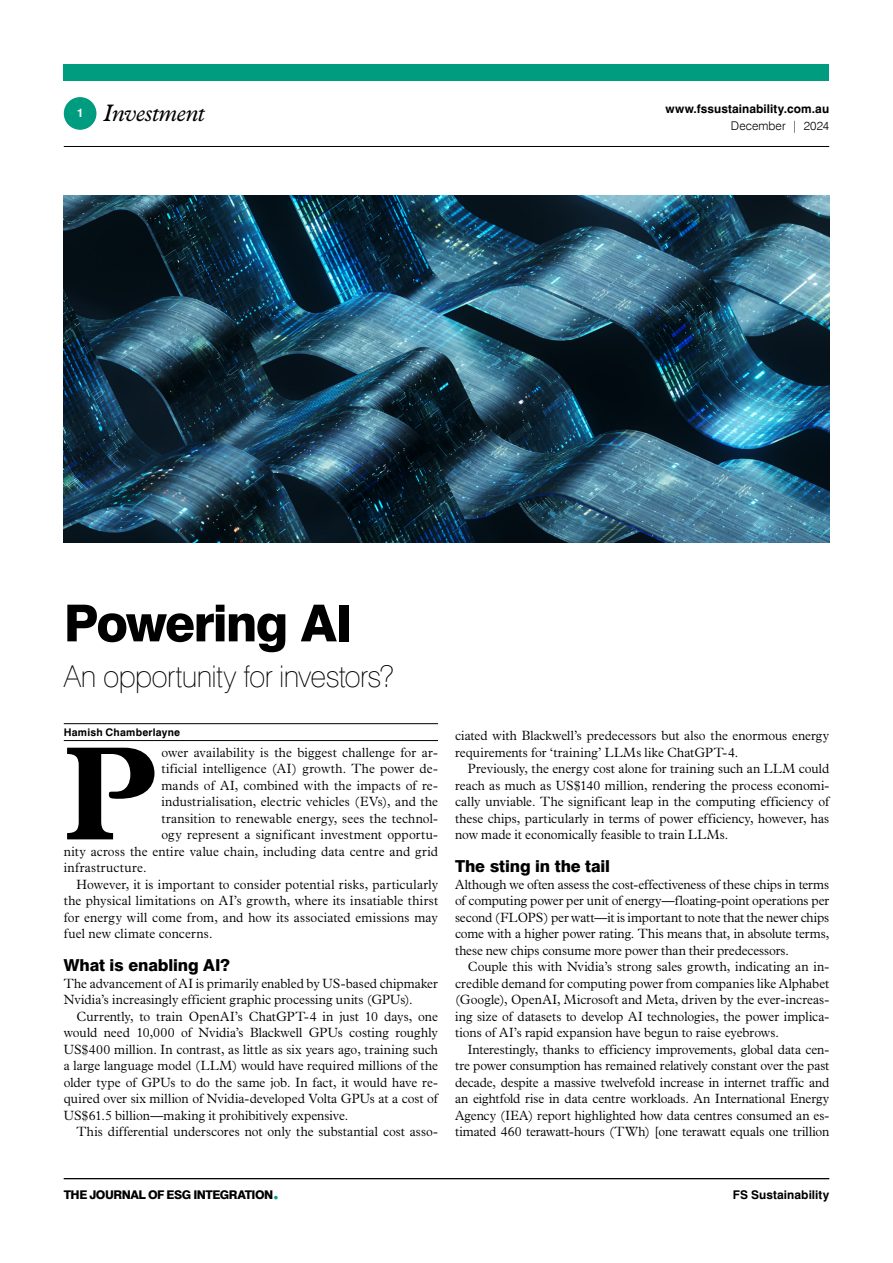
<style>
.page{position:relative;width:893px;height:1263px;background:#fff}
.page>*{position:absolute;margin:0;border:0;box-sizing:border-box;transform-origin:0 0}
._03_Journal__serif__First_Paragraph{font:700 134.4px "Plantin MT Pro";color:#000;scale:.95 1}
._01_Journal_heading_L1{font:800 51px "Swiss 721 BT";letter-spacing:-.04em;color:#000}
._01_Strapline{font:100 30px "Swiss 721 BT";letter-spacing:-.025em;color:#000}
.t1{font:italic 24px "Plantin MT Pro";letter-spacing:-.025em;color:#000}
._01_Sub__sans__11pt{font:800 16.5px "Swiss 721 BT";letter-spacing:-.005em;color:#000}
._03_Body__serif{font:300 13.5px/16.5px "Plantin MT Pro";color:#000;text-align:justify;scale:.95 1}
._03_Journal__serif__First_Paragraph-2{font:300 13.5px "Plantin MT Pro";letter-spacing:.01em;color:#000;scale:.95 1}
._03_Journal__serif__First_Paragraph-3{font:300 13.5px "Plantin MT Pro";letter-spacing:.03em;color:#000;scale:.95 1}
.t2{font:700 12px "Swiss 721 BT";letter-spacing:.005em;color:#000}
.t3{font:800 12px "Swiss 721 BT";letter-spacing:-.04em;color:#000}
.t4{font:300 12px "Swiss 721 BT";letter-spacing:.01em;color:#000}
.t5{font:700 12px "Swiss 721 BT";color:#fff}
._04_Byline{font:700 10.5px "Swiss 721 BT";letter-spacing:.02em;color:#000}
.s1{font-weight:900;color:#009c80}
</style>
<div class="page">
<hr style="left:64px;top:1178px;width:765px;height:1px;background:#000">
<hr style="left:64px;top:146px;width:765px;height:1px;background:#000">
<div style="left:64px;top:97px;width:32px;height:33px;background:#009c80;border-radius:50%"></div>
<div style="left:64px;top:64px;width:765px;height:16px;background:#009c80"></div>
<img style="left:64px;top:196px;width:765px;height:346px">
<hr style="left:64px;top:723px;width:374px;height:1px;background:#000">
<hr style="left:64px;top:740px;width:374px;height:1px;background:#000">
<p class="t5" style="left:77px;top:106px;width:8px">1</p>
<p class="t2" style="left:666px;top:102px;width:165px">www.fssustainability.com.au</p>
<p class="t4" style="left:731px;top:118px;width:100px">December | 2024</p>
<p class="t1" style="left:103px;top:99px;width:103px">Investment</p>
<p class="_01_Journal_heading_L1" style="left:64px;top:592px;width:290px">Powering AI</p>
<p class="_01_Strapline" style="left:64px;top:658px;width:331px">An opportunity for investors?</p>
<p class="_04_Byline" style="left:64px;top:726px;width:118px">Hamish Chamberlayne</p>
<p class="_03_Journal__serif__First_Paragraph" style="left:64px;top:714px;width:100px">P</p>
<p class="_03_Journal__serif__First_Paragraph-2" style="left:161px;top:744px;width:293px">ower availability is the biggest challenge for ar-</p>
<p class="_03_Journal__serif__First_Paragraph-2" style="left:161px;top:761px;width:293px">tificial intelligence (AI) growth. The power de-</p>
<p class="_03_Journal__serif__First_Paragraph-2" style="left:161px;top:777px;width:293px">mands of AI, combined with the impacts of re-</p>
<p class="_03_Journal__serif__First_Paragraph-2" style="left:161px;top:794px;width:293px">industrialisation, electric vehicles (EVs), and the</p>
<p class="_03_Journal__serif__First_Paragraph-2" style="left:161px;top:810px;width:293px">transition to renewable energy, sees the technol-</p>
<p class="_03_Journal__serif__First_Paragraph-2" style="left:161px;top:827px;width:293px">ogy represent a significant investment opportu-</p>
<p class="_03_Journal__serif__First_Paragraph-2" style="left:64px;top:843px;width:395px">nity across the entire value chain, including data centre and grid</p>
<p class="_03_Journal__serif__First_Paragraph-3" style="left:64px;top:860px;width:89px">infrastructure.</p>
<p class="_03_Body__serif" style="left:64px;top:876px;width:395px;text-indent:13px">However, it is important to consider potential risks, particularly the physical limitations on AI’s growth, where its insatiable thirst for energy will come from, and how its associated emissions may fuel new climate concerns.</p>
<p class="_01_Sub__sans__11pt" style="left:64px;top:955px;width:168px">What is enabling AI?</p>
<p class="_03_Body__serif" style="left:64px;top:975px;width:395px">The advancement of AI is primarily enabled by US-based chipmaker<br>Nvidia’s increasingly efficient graphic processing units (GPUs).</p>
<p class="_03_Body__serif" style="left:64px;top:1008px;width:395px;text-indent:13px">Currently, to train OpenAI’s ChatGPT-4 in just 10 days, one would need 10,000 of Nvidia’s Blackwell GPUs costing roughly US$400 million. In contrast, as little as six years ago, training such a large language model (LLM) would have required millions of the older type of GPUs to do the same job. In fact, it would have re&shy;quired over six million of Nvidia-developed Volta GPUs at a cost of US$61.5 billion—making it prohibitively expensive.</p>
<p class="_03_Body__serif" style="left:77px;top:1124px;width:382px">This differential underscores not only the substantial cost asso-</p>
<p class="_03_Body__serif" style="left:455px;top:728px;width:395px">ciated with Blackwell’s predecessors but also the enormous energy requirements for ‘training’ LLMs like ChatGPT-4.</p>
<p class="_03_Body__serif" style="left:455px;top:761px;width:395px;text-indent:13px">Previously, the energy cost alone for training such an LLM could reach as much as US$140 million, rendering the process economi&shy;cally unviable. The significant leap in the computing efficiency of these chips, particularly in terms of power efficiency, however, has now made it economically feasible to train LLMs.</p>
<p class="_01_Sub__sans__11pt" style="left:455px;top:856px;width:157px">The sting in the tail</p>
<p class="_03_Body__serif" style="left:455px;top:876px;width:395px">Although we often assess the cost-effectiveness of these chips in terms of computing power per unit of energy—floating-point operations per second (FLOPS) per watt—it is important to note that the newer chips come with a higher power rating. This means that, in absolute terms, these new chips consume more power than their predecessors.</p>
<p class="_03_Body__serif" style="left:455px;top:959px;width:395px;text-indent:13px">Couple this with Nvidia’s strong sales growth, indicating an in&shy;credible demand for computing power from companies like Alphabet (Google), OpenAI, Microsoft and Meta, driven by the ever-increas&shy;ing size of datasets to develop AI technologies, the power implica&shy;tions of AI’s rapid expansion have begun to raise eyebrows.</p>
<p class="_03_Body__serif" style="left:455px;top:1041px;width:395px;text-indent:13px">Interestingly, thanks to efficiency improvements, global data cen&shy;tre power consumption has remained relatively constant over the past decade, despite a massive twelvefold increase in internet traffic and an eightfold rise in data centre workloads. An International Energy Agency (IEA) report highlighted how data centres consumed an es&shy;timated 460 terawatt-hours (TWh) [one terawatt equals one trillion</p>
<p class="t3" style="left:64px;top:1187px;width:217px">THE JOURNAL OF ESG INTEGRATION<span class="s1">•</span></p>
<p class="t2" style="left:733px;top:1187px;width:98px">FS Sustainability</p>
</div>
